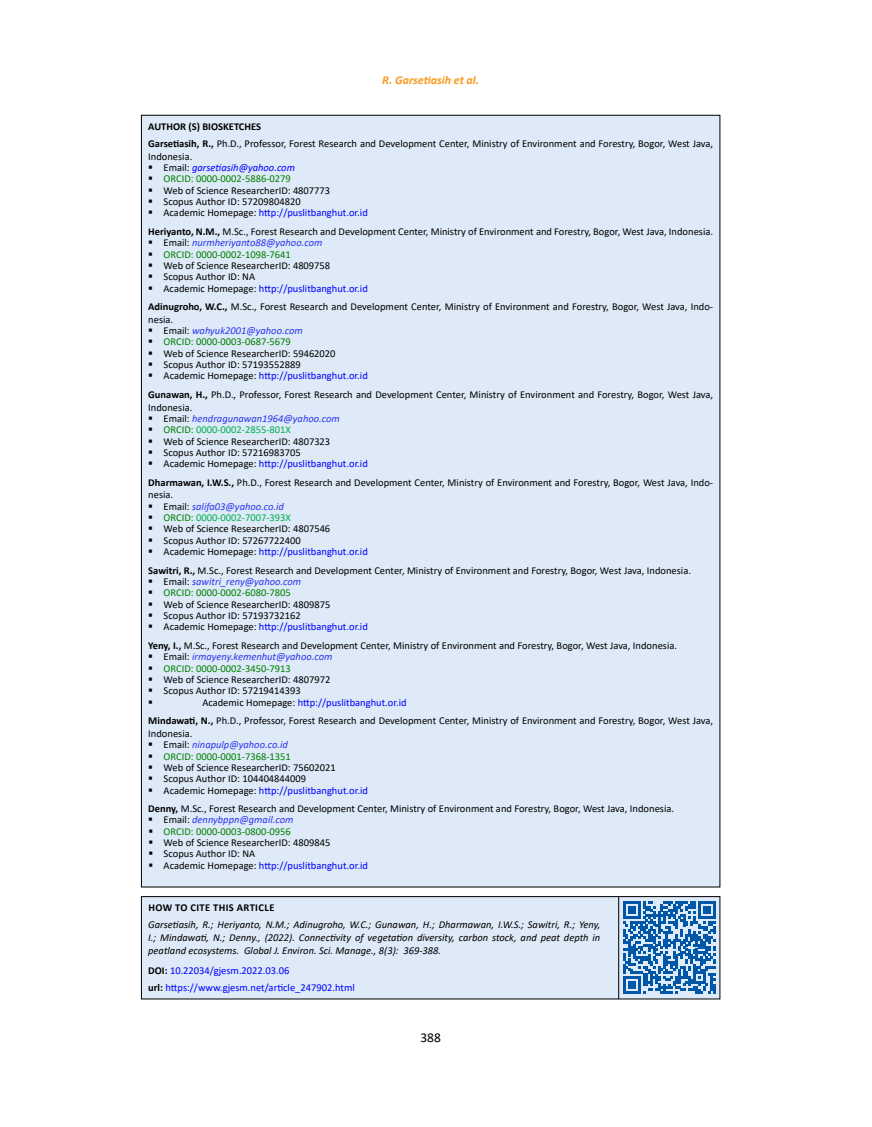
<style>
.page{position:relative;width:872px;height:1127px;background:#fff}
.page>*{position:absolute;margin:0;border:0;box-sizing:border-box;transform-origin:0 0}
.t1{font:13.5px "Calibri";color:#000}
.t2{font:italic 700 12px "Calibri";color:#f8991d}
.t3{font:10.5px/18.6px "Calibri";color:#000}
.t4{font:italic 10.5px/12.6px "Calibri";color:#000;text-align:justify}
.t5{font:italic 10.5px "Calibri";color:#2d33f0}
.t6{font:10.5px "Calibri";color:#008000}
.t7{font:10.5px/17.1px "Calibri";color:#00f}
.t8{font:10.5px "Calibri";color:#00b050}
.t9{font:italic 10.5px "Calibri";color:#00f}
.t10{font:700 10.5px "Calibri";letter-spacing:.04em;color:#000}
.t11{font:10.5px "Wingdings";color:#000}
.s1{font-weight:700}
.s2{color:#000}
.s3{font-style:normal;color:#000}
.s4{color:#00f}
.s5{color:#008000}
.s6{font-weight:700;color:#000}
</style>
<div class="page">
<div style="left:141px;top:115px;width:579px;height:772px;background:#deeaf7"></div>
<div style="left:141px;top:896px;width:579px;height:103px;background:#deeaf7"></div>
<div style="left:141px;top:896px;width:579px;height:103px;border:1px solid #000"></div>
<hr style="left:618px;top:896px;width:1px;height:103px;background:#000">
<svg style="left:623px;top:901px;width:92px;height:92px"></svg>
<p class="t2" style="left:382px;top:72px;width:98px">R. Garsetiasih et al.</p>
<p class="t3" style="left:148px;top:118px;width:566px;line-height:17.1px"><span class="s1">AUTHOR (S) BIOSKETCHES<br>Garsetiasih, R.,</span> Ph.D., Professor, Forest Research and Development Center, Ministry of Environment and Forestry, Bogor, West Java,</p>
<p class="t3" style="left:148px;top:147px;width:46px">Indonesia.</p>
<p class="t9" style="left:148px;top:160px;width:148px"><span class="s2">▪</span> <span class="s3">Email:</span> garsetiasih@yahoo.com</p>
<p class="t6" style="left:148px;top:171px;width:144px"><span class="s2">▪</span> ORCID: 0000-0002-5886-0279</p>
<p class="t3" style="left:148px;top:181px;width:183px">▪ Web of Science ResearcherID: 4807773</p>
<p class="t3" style="left:148px;top:192px;width:154px">▪ Scopus Author ID: 57209804820</p>
<p class="t3" style="left:148px;top:203px;width:566px">▪ Academic Homepage: <span class="s4">http://puslitbanghut.or.id<br></span><span class="s1">Heriyanto, N.M.,</span> M.Sc., Forest Research and Development Center, Ministry of Environment and Forestry, Bogor, West Java, Indonesia.</p>
<p class="t5" style="left:148px;top:235px;width:176px"><span class="s2">▪</span> <span class="s3">Email:</span> nurmheriyanto88@yahoo.com</p>
<p class="t6" style="left:148px;top:247px;width:144px"><span class="s2">▪</span> ORCID: 0000-0002-1098-7641</p>
<p class="t3" style="left:148px;top:256px;width:183px">▪ Web of Science ResearcherID: 4809758</p>
<p class="t3" style="left:148px;top:267px;width:108px">▪ Scopus Author ID: NA</p>
<p class="t3" style="left:148px;top:278px;width:566px">▪ Academic Homepage: <span class="s4">http://puslitbanghut.or.id<br></span><span class="s1">Adinugroho, W.C.,</span> M.Sc., Forest Research and Development Center, Ministry of Environment and Forestry, Bogor, West Java, Indo-</p>
<p class="t3" style="left:148px;top:310px;width:26px">nesia.</p>
<p class="t5" style="left:148px;top:323px;width:156px"><span class="s2">▪</span> <span class="s3">Email:</span> wahyuk2001@yahoo.com</p>
<p class="t6" style="left:148px;top:335px;width:144px"><span class="s2">▪</span> ORCID: 0000-0003-0687-5679</p>
<p class="t3" style="left:148px;top:344px;width:189px">▪ Web of Science ResearcherID: 59462020</p>
<p class="t3" style="left:148px;top:355px;width:154px">▪ Scopus Author ID: 57193552889</p>
<p class="t3" style="left:148px;top:366px;width:566px">▪ Academic Homepage: <span class="s4">http://puslitbanghut.or.id<br></span><span class="s1">Gunawan, H.,</span> Ph.D., Professor, Forest Research and Development Center, Ministry of Environment and Forestry, Bogor, West Java,</p>
<p class="t3" style="left:148px;top:397px;width:46px">Indonesia.</p>
<p class="t5" style="left:148px;top:411px;width:193px"><span class="s2">▪</span> <span class="s3">Email:</span> hendragunawan1964@yahoo.com</p>
<p class="t8" style="left:148px;top:422px;width:144px"><span class="s2">▪</span> <span class="s5">ORCID:</span> 0000-0002-2855-801X</p>
<p class="t3" style="left:148px;top:431px;width:183px">▪ Web of Science ResearcherID: 4807323</p>
<p class="t3" style="left:148px;top:443px;width:154px">▪ Scopus Author ID: 57216983705</p>
<p class="t3" style="left:148px;top:454px;width:566px">▪ Academic Homepage: <span class="s4">http://puslitbanghut.or.id<br></span><span class="s1">Dharmawan, I.W.S.,</span> Ph.D., Forest Research and Development Center, Ministry of Environment and Forestry, Bogor, West Java, Indo-</p>
<p class="t3" style="left:148px;top:485px;width:26px">nesia.</p>
<p class="t5" style="left:148px;top:499px;width:137px"><span class="s2">▪</span> <span class="s3">Email:</span> salifa03@yahoo.co.id</p>
<p class="t8" style="left:148px;top:510px;width:144px"><span class="s2">▪</span> <span class="s5">ORCID:</span> 0000-0002-7007-393X</p>
<p class="t3" style="left:148px;top:519px;width:183px">▪ Web of Science ResearcherID: 4807546</p>
<p class="t3" style="left:148px;top:531px;width:154px">▪ Scopus Author ID: 57267722400</p>
<p class="t3" style="left:148px;top:542px;width:544px">▪ Academic Homepage: <span class="s4">http://puslitbanghut.or.id<br></span><span class="s1">Sawitri, R.,</span> M.Sc., Forest Research and Development Center, Ministry of Environment and Forestry, Bogor, West Java, Indonesia.</p>
<p class="t5" style="left:148px;top:574px;width:154px"><span class="s2">▪</span> <span class="s3">Email:</span> sawitri_reny@yahoo.com</p>
<p class="t6" style="left:148px;top:586px;width:144px"><span class="s2">▪</span> ORCID: 0000-0002-6080-7805</p>
<p class="t3" style="left:148px;top:595px;width:183px">▪ Web of Science ResearcherID: 4809875</p>
<p class="t3" style="left:148px;top:606px;width:154px">▪ Scopus Author ID: 57193732162</p>
<p class="t3" style="left:148px;top:617px;width:530px">▪ Academic Homepage: <span class="s4">http://puslitbanghut.or.id<br></span><span class="s1">Yeny, I.,</span> M.Sc., Forest Research and Development Center, Ministry of Environment and Forestry, Bogor, West Java, Indonesia.</p>
<p class="t5" style="left:148px;top:649px;width:186px"><span class="s2">▪</span> <span class="s3">Email:</span> irmayeny.kemenhut@yahoo.com</p>
<p class="t6" style="left:148px;top:661px;width:144px"><span class="s2">▪</span> ORCID: 0000-0002-3450-7913</p>
<p class="t3" style="left:148px;top:670px;width:183px">▪ Web of Science ResearcherID: 4807972</p>
<p class="t3" style="left:148px;top:681px;width:154px">▪ Scopus Author ID: 57219414393</p>
<p class="t11" style="left:148px;top:696px;width:6px">▪</p>
<p class="t3" style="left:148px;top:692px;width:566px;text-indent:54px">Academic Homepage: <span class="s4">http://puslitbanghut.or.id<br></span><span class="s1">Mindawati, N.,</span> Ph.D., Professor, Forest Research and Development Center, Ministry of Environment and Forestry, Bogor, West Java,</p>
<p class="t3" style="left:148px;top:724px;width:46px">Indonesia.</p>
<p class="t5" style="left:148px;top:737px;width:141px"><span class="s2">▪</span> <span class="s3">Email:</span> ninapulp@yahoo.co.id</p>
<p class="t6" style="left:148px;top:749px;width:144px"><span class="s2">▪</span> ORCID: 0000-0001-7368-1351</p>
<p class="t3" style="left:148px;top:758px;width:189px">▪ Web of Science ResearcherID: 75602021</p>
<p class="t3" style="left:148px;top:769px;width:159px">▪ Scopus Author ID: 104404844009</p>
<p class="t3" style="left:148px;top:780px;width:527px">▪ Academic Homepage: <span class="s4">http://puslitbanghut.or.id<br></span><span class="s1">Denny,</span> M.Sc., Forest Research and Development Center, Ministry of Environment and Forestry, Bogor, West Java, Indonesia.</p>
<p class="t5" style="left:148px;top:813px;width:147px"><span class="s2">▪</span> <span class="s3">Email:</span> dennybppn@gmail.com</p>
<p class="t6" style="left:148px;top:824px;width:144px"><span class="s2">▪</span> ORCID: 0000-0003-0800-0956</p>
<p class="t3" style="left:148px;top:833px;width:183px">▪ Web of Science ResearcherID: 4809845</p>
<p class="t3" style="left:148px;top:844px;width:108px">▪ Scopus Author ID: NA</p>
<p class="t7" style="left:148px;top:856px;width:221px"><span class="s2">▪ Academic Homepage:</span> http://puslitbanghut.or.id</p>
<p class="t10" style="left:148px;top:900px;width:127px">HOW TO CITE THIS ARTICLE</p>
<p class="t4" style="left:148px;top:918px;width:453px">Garsetiasih, R.; Heriyanto, N.M.; Adinugroho, W.C.; Gunawan, H.; Dharmawan, I.W.S.; Sawitri, R.; Yeny, I.; Mindawati, N.; Denny., (2022). Connectivity of vegetation diversity, carbon stock, and peat depth in peatland ecosystems. Global J. Environ. Sci. Manage., 8(3): 369-388.</p>
<p class="t7" style="left:148px;top:961px;width:208px"><span class="s6">DOI:</span> 10.22034/gjesm.2022.03.06<br><span class="s6">url:</span> https://www.gjesm.net/article_247902.html</p>
<p class="t1" style="left:420px;top:1028px;width:22px">388</p>
</div>
